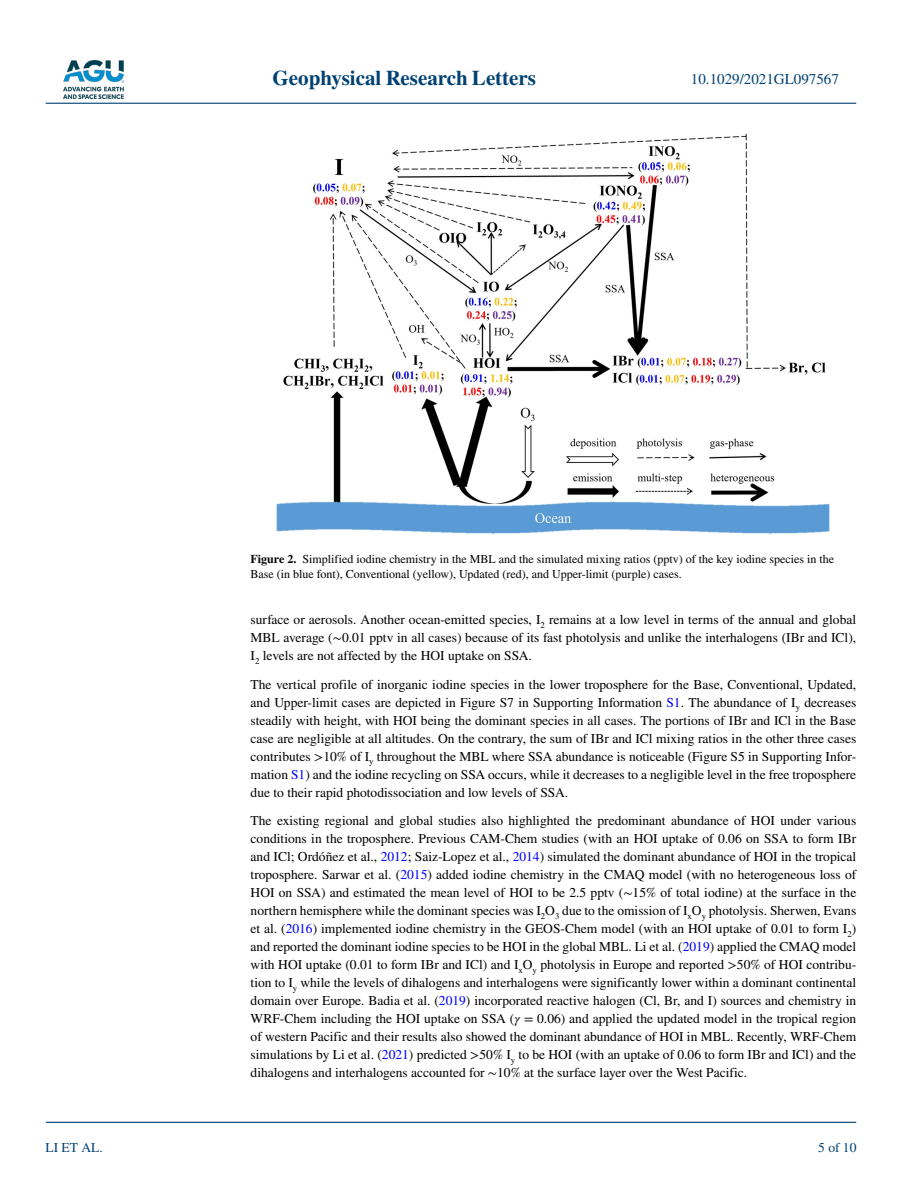
<style>
.page{position:relative;width:902px;height:1183px;background:#fff}
.page>*{position:absolute;margin:0;border:0;box-sizing:border-box;transform-origin:0 0}
.t1{font:700 21px "STIX";color:#004174}
.t2{font:15px "STIX";color:#004174}
.t3{font:13.5px/18px "STIX";color:#000;text-align:justify}
.t4{font:13.5px "STIX";color:#004174}
.t5{font:12px/15px "STIX";color:#000}
.s1{font-weight:700}
.s2{color:#00f}
.s3{font-style:italic}
</style>
<div class="page">
<img style="left:63px;top:60px;width:60px;height:39px">
<hr style="left:46px;top:103px;width:810px;height:1px;background:#004174">
<hr style="left:46px;top:1121px;width:810px;height:1px;background:#004174">
<img style="left:276px;top:134px;width:554px;height:400px">
<h1 class="t1" style="left:272px;top:66px;width:265px">Geophysical Research Letters</h1>
<p class="t2" style="left:691px;top:69px;width:149px">10.1029/2021GL097567</p>
<p class="t4" style="left:45px;top:1138px;width:59px">LI ET AL.</p>
<p class="t5" style="left:250px;top:552px;width:585px"><span class="s1">Figure 2.</span> Simplified iodine chemistry in the MBL and the simulated mixing ratios (pptv) of the key iodine species in the<br>Base (in blue font), Conventional (yellow), Updated (red), and Upper-limit (purple) cases.</p>
<p class="t3" style="left:250px;top:611px;width:607px">surface or aerosols. Another ocean-emitted species, I<sub>2</sub> remains at a low level in terms of the annual and global MBL average (∼0.01 pptv in all cases) because of its fast photolysis and unlike the interhalogens (IBr and ICl), I<sub>2</sub> levels are not affected by the HOI uptake on SSA.</p>
<p class="t3" style="left:250px;top:675px;width:607px">The vertical profile of inorganic iodine species in the lower troposphere for the Base, Conventional, Updated, and Upper-limit cases are depicted in Figure S7 in Supporting Information <span class="s2">S1</span>. The abundance of I<sub>y</sub> decreases steadily with height, with HOI being the dominant species in all cases. The portions of IBr and ICl in the Base case are negligible at all altitudes. On the contrary, the sum of IBr and ICl mixing ratios in the other three cases contributes &gt;10% of I<sub>y</sub> throughout the MBL where SSA abundance is noticeable (Figure S5 in Supporting Infor&shy;mation <span class="s2">S1</span>) and the iodine recycling on SSA occurs, while it decreases to a negligible level in the free troposphere due to their rapid photodissociation and low levels of SSA.</p>
<p class="t3" style="left:250px;top:812px;width:607px">The existing regional and global studies also highlighted the predominant abundance of HOI under various conditions in the troposphere. Previous CAM-Chem studies (with an HOI uptake of 0.06 on SSA to form IBr and ICl; Ordóñez et al., <span class="s2">2012</span>; Saiz-Lopez et al., <span class="s2">2014</span>) simulated the dominant abundance of HOI in the tropical troposphere. Sarwar et al. (<span class="s2">2015</span>) added iodine chemistry in the CMAQ model (with no heterogeneous loss of HOI on SSA) and estimated the mean level of HOI to be 2.5 pptv (∼15% of total iodine) at the surface in the northern hemisphere while the dominant species was I<sub>2</sub>O<sub>3</sub> due to the omission of I<sub>x</sub>O<sub>y</sub> photolysis. Sherwen, Evans et al. (<span class="s2">2016</span>) implemented iodine chemistry in the GEOS-Chem model (with an HOI uptake of 0.01 to form I<sub>2</sub>) and reported the dominant iodine species to be HOI in the global MBL. Li et al. (<span class="s2">2019</span>) applied the CMAQ model with HOI uptake (0.01 to form IBr and ICl) and I<sub>x</sub>O<sub>y</sub> photolysis in Europe and reported &gt;50% of HOI contribu&shy;tion to I<sub>y</sub> while the levels of dihalogens and interhalogens were significantly lower within a dominant continental domain over Europe. Badia et al. (<span class="s2">2019</span>) incorporated reactive halogen (Cl, Br, and I) sources and chemistry in WRF-Chem including the HOI uptake on SSA (<span class="s3">γ</span> = 0.06) and applied the updated model in the tropical region of western Pacific and their results also showed the dominant abundance of HOI in MBL. Recently, WRF-Chem simulations by Li et al. (<span class="s2">2021</span>) predicted &gt;50% I<sub>y</sub> to be HOI (with an uptake of 0.06 to form IBr and ICl) and the dihalogens and interhalogens accounted for ∼10% at the surface layer over the West Pacific.</p>
<p class="t4" style="left:818px;top:1138px;width:40px">5 of 10</p>
</div>
